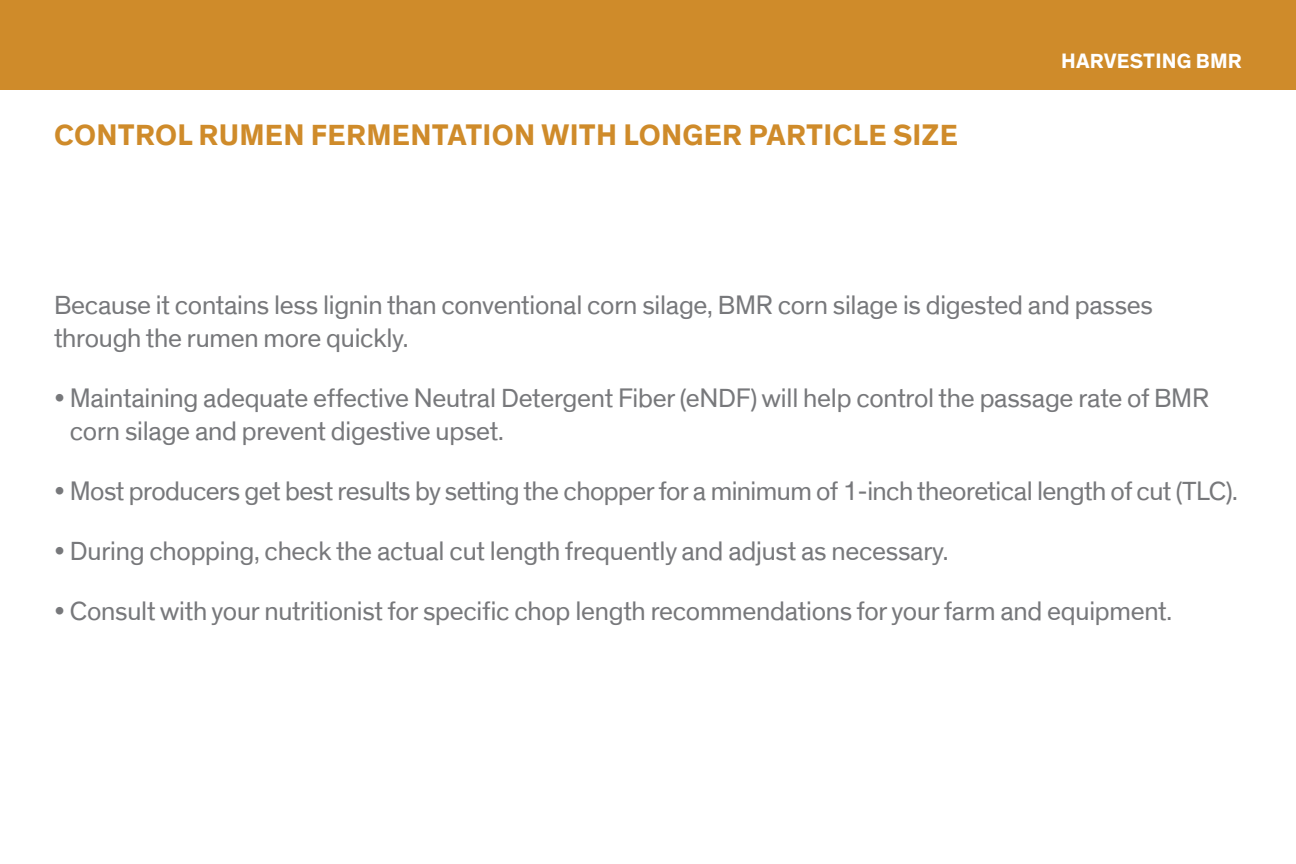
<style>
.page{position:relative;width:1296px;height:864px;background:#fff}
.page>*{position:absolute;margin:0;border:0;box-sizing:border-box;transform-origin:0 0}
.t1{font:700 30px "Dow Corporate";letter-spacing:.01em;color:#cf8b2a}
.t2{font:27px/33px "Dow Corporate";letter-spacing:-.01em;color:#77787b}
.t3{font:700 21px "Dow Corporate";letter-spacing:.01em;color:#fff}
</style>
<div class="page">
<div style="left:0;top:0;width:1296px;height:90px;background:#cf8b2a"></div>
<p class="t1" style="left:54px;top:116px;width:906px">CONTROL RUMEN FERMENTATION WITH LONGER PARTICLE SIZE</p>
<p class="t3" style="left:1061px;top:48px;width:182px">HARVESTING BMR</p>
<p class="t2" style="left:54px;top:289px;width:1101px">Because it contains less lignin than conventional corn silage, BMR corn silage is digested and passes through the rumen more quickly.</p>
<p class="t2" style="left:70px;top:382px;width:1141px;text-indent:-16px">• Maintaining adequate effective Neutral Detergent Fiber (eNDF) will help control the passage rate of BMR corn silage and prevent digestive upset.</p>
<p class="t2" style="left:54px;top:475px;width:1185px">• Most producers get best results by setting the chopper for a minimum of 1-inch theoretical length of cut (TLC).</p>
<p class="t2" style="left:54px;top:535px;width:896px">• During chopping, check the actual cut length frequently and adjust as necessary.</p>
<p class="t2" style="left:54px;top:595px;width:1120px">• Consult with your nutritionist for specific chop length recommendations for your farm and equipment.</p>
</div>
